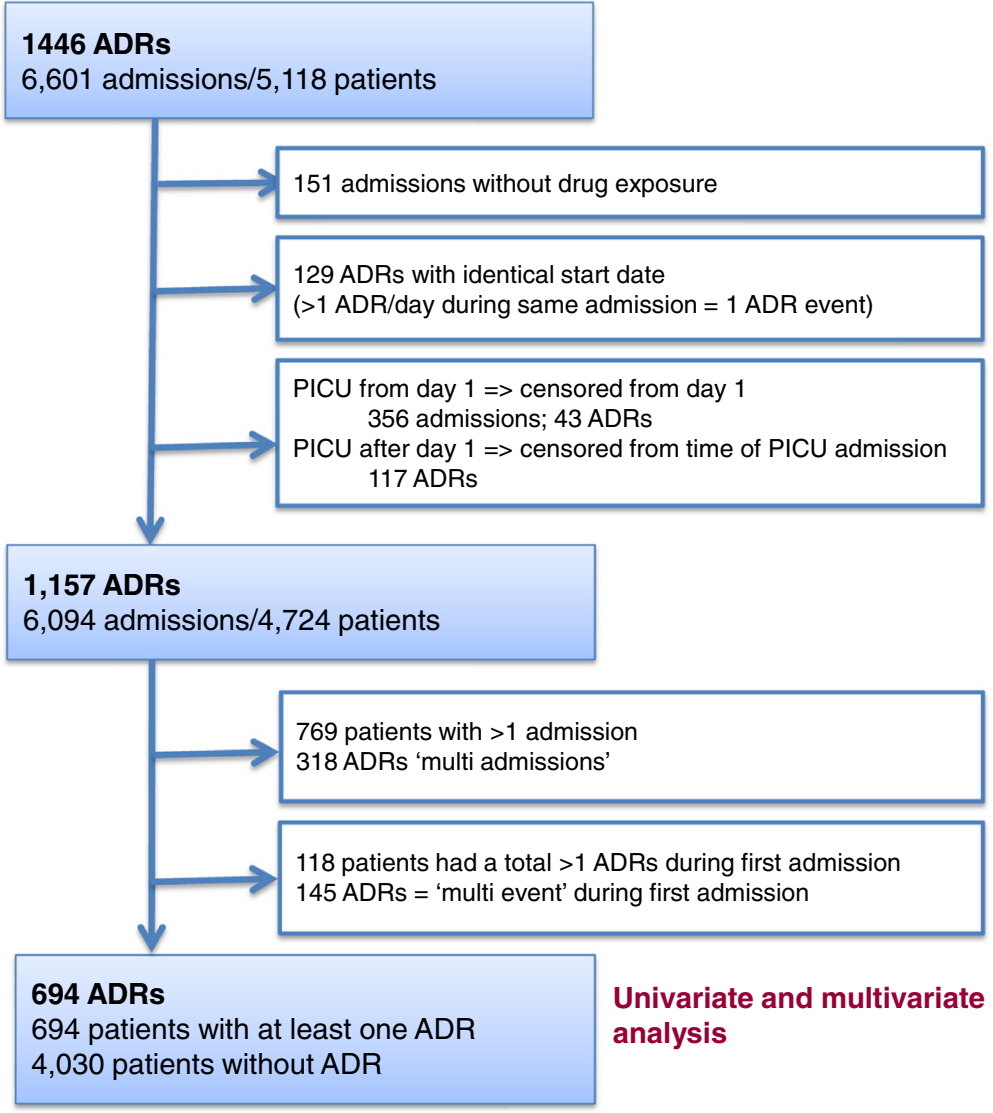
<style>
.page{position:relative;width:993px;height:1113px;background:#fff}
.page>*{position:absolute;margin:0;border:0;box-sizing:border-box;transform-origin:0 0}
.t1{font:29.4px "Helvetica";color:#000}
.t2{font:700 29.4px "Helvetica";color:#903}
.t3{font:29.05px/35px "Helvetica";color:#000}
.t4{font:700 29.05px "Helvetica";color:#000}
.t5{font:700 29.05px "Helvetica";color:#903}
.t6{font:24.85px/30.1px "Helvetica";color:#000}
</style>
<div class="page">
<img style="left:1px;top:0;width:988px;height:1111px">
<p class="t4" style="left:21px;top:33px;width:151px">1446 ADRs</p>
<p class="t1" style="left:21px;top:68px;width:416px">6,601 admissions/5,118 patients</p>
<p class="t6" style="left:292px;top:171px;width:426px">151 admissions without drug exposure</p>
<p class="t6" style="left:292px;top:261px;width:582px">129 ADRs with identical start date<br>(&gt;1 ADR/day during same admission = 1 ADR event)</p>
<p class="t6" style="left:293px;top:376px;width:456px">PICU from day 1 =&gt; censored from day 1</p>
<p class="t6" style="left:367px;top:406px;width:286px">356 admissions; 43 ADRs</p>
<p class="t6" style="left:293px;top:435px;width:655px">PICU after day 1 =&gt; censored from time of PICU admission</p>
<p class="t6" style="left:367px;top:465px;width:112px">117 ADRs</p>
<p class="t4" style="left:23px;top:574px;width:159px">1,157 ADRs</p>
<p class="t3" style="left:23px;top:605px;width:418px">6,094 admissions/4,724 patients</p>
<p class="t6" style="left:296px;top:719px;width:343px">769 patients with &gt;1 admission<br>318 ADRs ‘multi admissions’</p>
<p class="t6" style="left:295px;top:849px;width:607px">118 patients had a total &gt;1 ADRs during first admission<br>145 ADRs = ‘multi event’ during first admission</p>
<p class="t4" style="left:32px;top:982px;width:135px">694 ADRs</p>
<p class="t3" style="left:32px;top:1013px;width:445px">694 patients with at least one ADR<br>4,030 patients without ADR</p>
<p class="t2" style="left:612px;top:986px;width:373px">Univariate and multivariate</p>
<p class="t5" style="left:612px;top:1021px;width:116px">analysis</p>
</div>
